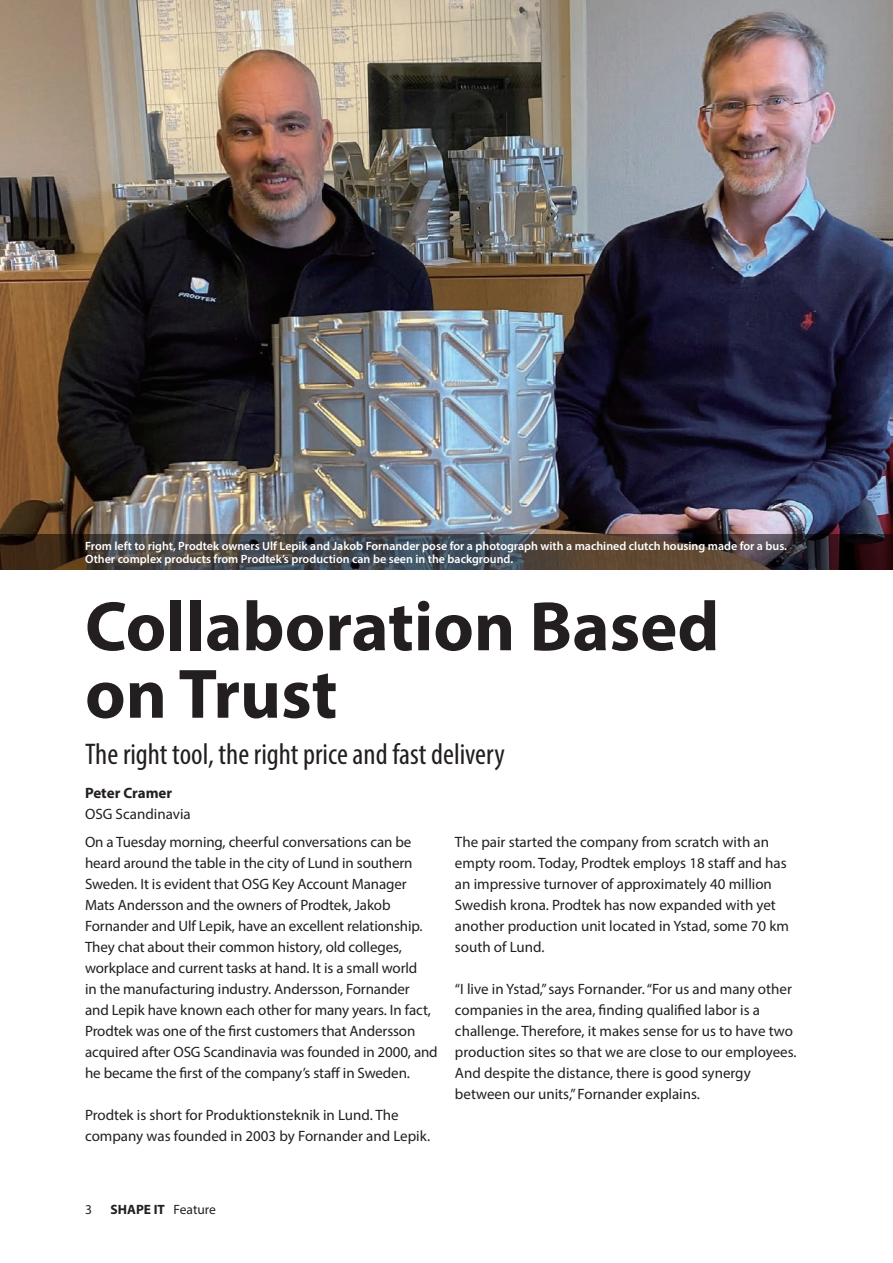
<style>
.page{position:relative;width:893px;height:1263px;background:#fff}
.page>*{position:absolute;margin:0;border:0;box-sizing:border-box;transform-origin:0 0}
.t1{font:700 70.5px/67.5px "Myriad Pro";color:#231f20}
.t2{font:condensed 30px "Myriad Pro";color:#231f20}
.t3{font:15px/21px "Myriad Pro";letter-spacing:-.01em;color:#231f20}
.t4{font:700 15px "Myriad Pro";color:#231f20}
.t5{font:700 13.5px "Myriad Pro";color:#231f20}
.t6{font:13.5px "Myriad Pro";color:#231f20}
.t7{font:600 12px/13.5px "Myriad Pro";color:#fff}
.s1{font-weight:400}
</style>
<div class="page">
<img style="left:0;top:0;width:893px;height:534px">
<svg style="left:0;top:534px;width:893px;height:36px;background:#433c3a"></svg>
<p class="t7" style="left:85px;top:539px;width:704px">From left to right, Prodtek owners Ulf Lepik and Jakob Fornander pose for a photograph with a machined clutch housing made for a bus.<br>Other complex products from Prodtek’s production can be seen in the background.</p>
<h1 class="t1" style="left:85px;top:590px;width:636px">Collaboration Based on Trust</h1>
<h2 class="t2" style="left:85px;top:736px;width:421px">The right tool, the right price and fast delivery</h2>
<p class="t4" style="left:85px;top:783px;width:89px">Peter Cramer</p>
<p class="t3" style="left:85px;top:803px;width:107px">OSG Scandinavia</p>
<p class="t3" style="left:85px;top:831px;width:354px">On a Tuesday morning, cheerful conversations can be heard around the table in the city of Lund in southern Sweden. It is evident that OSG Key Account Manager Mats Andersson and the owners of Prodtek, Jakob Fornander and Ulf Lepik, have an excellent relationship.<br>They chat about their common history, old colleges, workplace and current tasks at hand. It is a small world<br>in the manufacturing industry. Andersson, Fornander<br>and Lepik have known each other for many years. In fact, Prodtek was one of the first customers that Andersson acquired after OSG Scandinavia was founded in 2000, and he became the first of the company’s staff in Sweden.</p>
<p class="t3" style="left:85px;top:1104px;width:347px">Prodtek is short for Produktionsteknik in Lund. The company was founded in 2003 by Fornander and Lepik.</p>
<p class="t3" style="left:455px;top:831px;width:336px">The pair started the company from scratch with an empty room. Today, Prodtek employs 18 staff and has an impressive turnover of approximately 40 million Swedish krona. Prodtek has now expanded with yet another production unit located in Ystad, some 70 km south of Lund.</p>
<p class="t3" style="left:455px;top:978px;width:343px">“I live in Ystad,” says Fornander. “For us and many other companies in the area, finding qualified labor is a challenge. Therefore, it makes sense for us to have two production sites so that we are close to our employees.<br>And despite the distance, there is good synergy between our units,” Fornander explains.</p>
<p class="t6" style="left:85px;top:1201px;width:8px">3</p>
<p class="t5" style="left:111px;top:1200px;width:107px">SHAPE IT <span class="s1">Feature</span></p>
</div>
